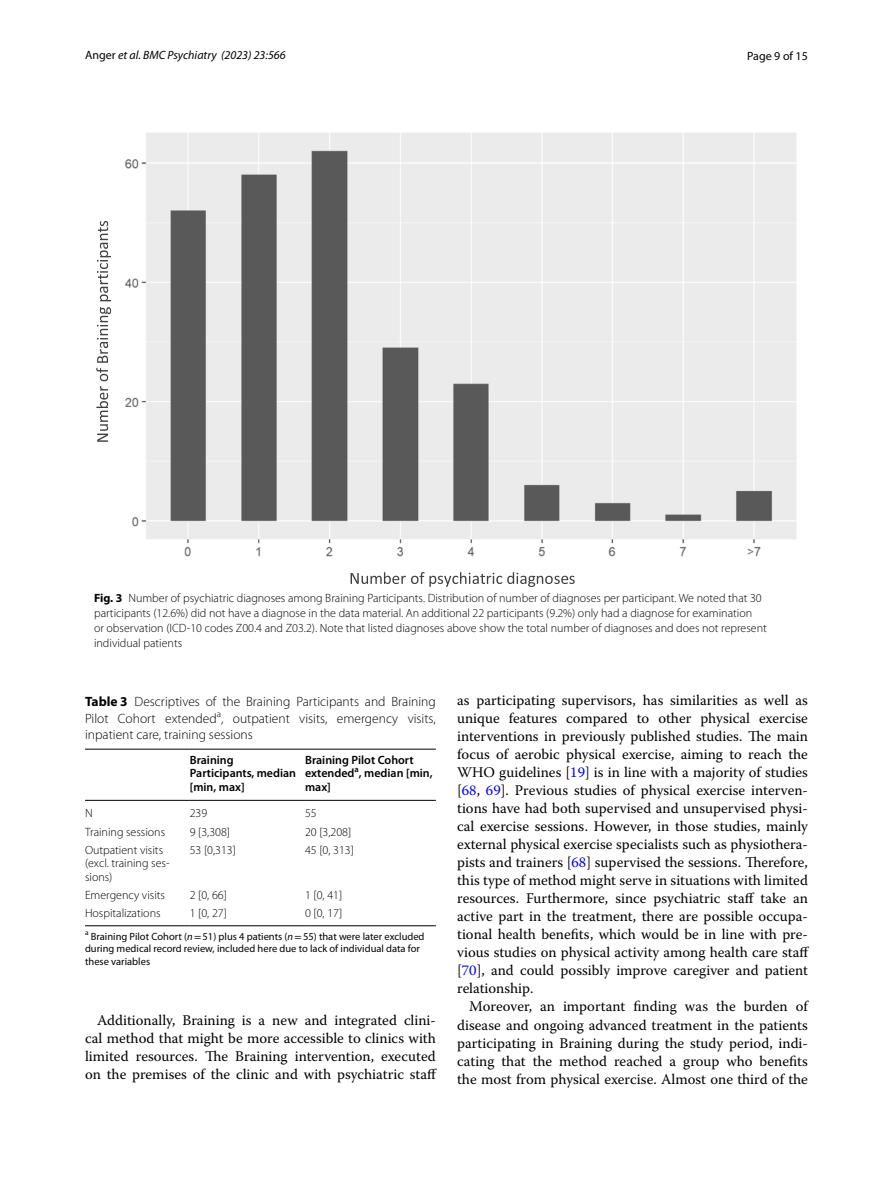
<style>
.page{position:relative;width:893px;height:1187px;background:#fff}
.page>*{position:absolute;margin:0;border:0;box-sizing:border-box;transform-origin:0 0}
.t1{font:14.7px/18px "Warnock Pro";color:#000;text-align:justify}
.t2{font:300 13.5px/16.5px "Myriad Pro";color:#000;text-align:justify}
.t3{font:300 12px/15px "Myriad Pro";color:#000}
.t4{font:600 12px/13.5px "Myriad Pro";color:#000}
.t5{font:italic 12px "Myriad Pro";color:#000}
.t6{font:12px "Myriad Pro";color:#000}
.t7{font:10.5px/12.8px "Myriad Pro";color:#000}
.s1{font-style:normal}
.s2{font-weight:700}
.s3{font-style:italic}
.s4{font-family:"STIX"}
.s5{color:#00f}
</style>
<div class="page">
<img style="left:125px;top:133px;width:672px;height:423px">
<svg style="left:96px;top:307px;width:15px;height:135px"></svg>
<svg style="left:97px;top:221px;width:14px;height:80px"></svg>
<svg style="left:351px;top:572px;width:224px;height:15px"></svg>
<hr style="left:85px;top:748px;width:105px;height:1px;background:#000">
<hr style="left:85px;top:800px;width:105px;height:1px;background:#000">
<hr style="left:190px;top:748px;width:115px;height:1px;background:#000">
<hr style="left:190px;top:800px;width:115px;height:1px;background:#000">
<hr style="left:305px;top:748px;width:131px;height:1px;background:#000">
<hr style="left:305px;top:800px;width:131px;height:1px;background:#000">
<hr style="left:85px;top:925px;width:105px;height:1px;background:#000">
<hr style="left:190px;top:925px;width:115px;height:1px;background:#000">
<hr style="left:305px;top:925px;width:131px;height:1px;background:#000">
<p class="t5" style="left:85px;top:48px;width:202px"><span class="s1">Anger</span> et al. BMC Psychiatry (2023) 23:566</p>
<p class="t6" style="left:747px;top:48px;width:62px">Page 9 of 15</p>
<p class="t3" style="left:94px;top:590px;width:674px"><span class="s2">Fig. 3</span> Number of psychiatric diagnoses among Braining Participants. Distribution of number of diagnoses per participant. We noted that 30 participants (12.6%) did not have a diagnose in the data material. An additional 22 participants (9.2%) only had a diagnose for examination<br>or observation (ICD-10 codes Z00.4 and Z03.2). Note that listed diagnoses above show the total number of diagnoses and does not represent individual patients</p>
<p class="t2" style="left:85px;top:693px;width:352px"><span class="s2">Table 3</span> Descriptives of the Braining Participants and Braining Pilot Cohort extended<sup>a</sup>, outpatient visits, emergency visits, inpatient care, training sessions</p>
<p class="t4" style="left:190px;top:752px;width:108px">Braining<br>Participants, median [min, max]</p>
<p class="t4" style="left:305px;top:752px;width:129px">Braining Pilot Cohort extended<sup>a</sup>, median [min, max]</p>
<p class="t3" style="left:85px;top:806px;width:9px">N</p>
<p class="t3" style="left:190px;top:806px;width:19px">239</p>
<p class="t3" style="left:305px;top:806px;width:13px">55</p>
<p class="t3" style="left:85px;top:824px;width:82px">Training sessions</p>
<p class="t3" style="left:190px;top:824px;width:42px">9 [3,308]</p>
<p class="t3" style="left:305px;top:824px;width:48px">20 [3,208]</p>
<p class="t3" style="left:85px;top:843px;width:86px;line-height:13.5px">Outpatient visits (excl. training ses&shy;sions)</p>
<p class="t3" style="left:190px;top:842px;width:48px">53 [0,313]</p>
<p class="t3" style="left:305px;top:842px;width:50px">45 [0, 313]</p>
<p class="t3" style="left:85px;top:887px;width:82px">Emergency visits</p>
<p class="t3" style="left:190px;top:887px;width:39px">2 [0, 66]</p>
<p class="t3" style="left:305px;top:887px;width:39px">1 [0, 41]</p>
<p class="t3" style="left:85px;top:905px;width:77px">Hospitalizations</p>
<p class="t3" style="left:190px;top:905px;width:39px">1 [0, 27]</p>
<p class="t3" style="left:305px;top:905px;width:39px">0 [0, 17]</p>
<p class="t7" style="left:85px;top:929px;width:341px"><sup>a</sup> Braining Pilot Cohort (<span class="s3">n</span><span class="s4">=</span>51) plus 4 patients (<span class="s3">n</span><span class="s4">=</span>55) that were later excluded during medical record review, included here due to lack of individual data for these variables</p>
<p class="t1" style="left:85px;top:1010px;width:353px;text-indent:12px">Additionally, Braining is a new and integrated clini&shy;cal method that might be more accessible to clinics with limited resources. The Braining intervention, executed on the premises of the clinic and with psychiatric staff</p>
<p class="t1" style="left:457px;top:691px;width:353px">as participating supervisors, has similarities as well as unique features compared to other physical exercise interventions in previously published studies. The main focus of aerobic physical exercise, aiming to reach the WHO guidelines [<span class="s5">19</span>] is in line with a majority of studies [<span class="s5">68</span>, <span class="s5">69</span>]. Previous studies of physical exercise interven&shy;tions have had both supervised and unsupervised physi&shy;cal exercise sessions. However, in those studies, mainly external physical exercise specialists such as physiothera&shy;pists and trainers [<span class="s5">68</span>] supervised the sessions. Therefore, this type of method might serve in situations with limited resources. Furthermore, since psychiatric staff take an active part in the treatment, there are possible occupa&shy;tional health benefits, which would be in line with pre&shy;vious studies on physical activity among health care staff [<span class="s5">70</span>], and could possibly improve caregiver and patient relationship.</p>
<p class="t1" style="left:457px;top:997px;width:352px;text-indent:12px">Moreover, an important finding was the burden of disease and ongoing advanced treatment in the patients participating in Braining during the study period, indi&shy;cating that the method reached a group who benefits the most from physical exercise. Almost one third of the</p>
</div>
